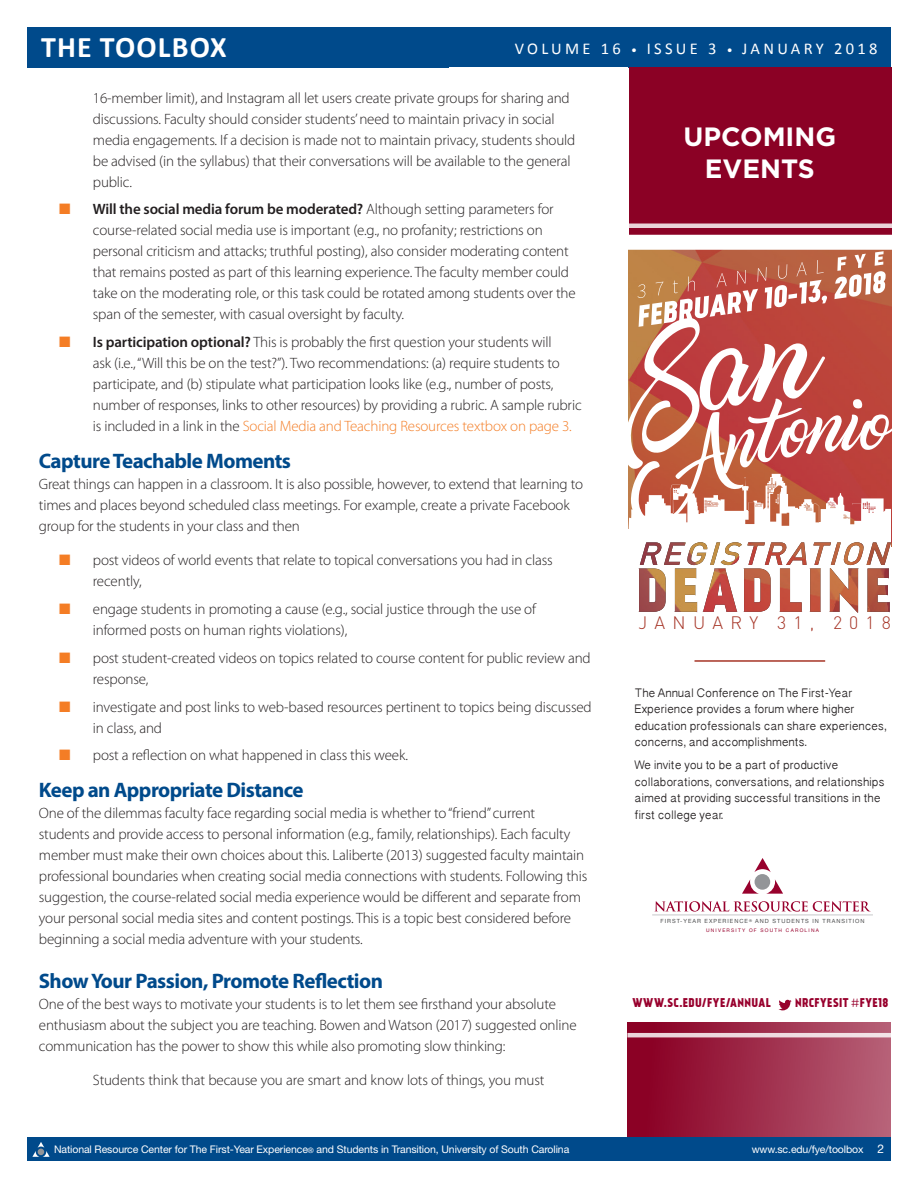
<style>
.page{position:relative;width:918px;height:1188px;background:#fff}
.page>*{position:absolute;margin:0;border:0;box-sizing:border-box;transform-origin:0 0}
.t1{font:700 30px "Calibri";letter-spacing:.04em;color:#fff}
.t2{font:700 26.4px "Gotham";color:#fff}
.Header_1{font:700 21px "Myriad Pro";letter-spacing:-.025em;color:#004a8b}
.t3{font:300 17.85px "DIN Pro";letter-spacing:.405em;color:#a63426}
.t4{font:16.5px "Calibri";letter-spacing:.2em;color:#fff}
.Header_2{font:300 15px/21px "Myriad Pro";letter-spacing:-.01em;color:#231f20}
.t5{font:13.65px/16.4px "Oriya Sangam MN";color:#231f20}
.t6{font:12px "Kankin";letter-spacing:.035em;color:#98012d}
.Body{font:10.5px "Helvetica Neue LT Std";letter-spacing:-.01em;color:#fff}
.t7{font:5.7px "Helvetica Neue";letter-spacing:.175em;color:#4b4c4d}
.t8{font:4.95px "Helvetica Neue";letter-spacing:.25em;color:#98012d}
.s1{font-size:12px}
.s2{color:#f47d25}
.s3{font-weight:600}
.s4{font-family:"Moon";font-weight:300}
.s5{font-size:7.5px}
</style>
<div class="page">
<div style="left:27px;top:27px;width:864px;height:41px;background:#004a8b"></div>
<div style="left:27px;top:1138px;width:864px;height:23px;background:#004a8b"></div>
<svg style="left:32px;top:1142px;width:18px;height:15px"></svg>
<div style="left:627px;top:1022px;width:264px;height:115px;background:linear-gradient(to right,#88001f,#b76278)"></div>
<div style="left:629px;top:67px;width:262px;height:168px;background:#8b0125"></div>
<hr style="left:629px;top:224px;width:270px;height:4px;background:#ead3d9">
<svg style="left:627px;top:1033px;width:264px;height:4px"></svg>
<svg style="left:654px;top:901px;width:217px;height:11px"></svg>
<hr style="left:652px;top:915px;width:221px;height:1px;background:#c7c8ca">
<svg style="left:754px;top:858px;width:17px;height:14px"></svg>
<svg style="left:742px;top:879px;width:17px;height:15px"></svg>
<svg style="left:766px;top:879px;width:17px;height:15px"></svg>
<div style="left:755px;top:874px;width:15px;height:16px;background:#939598;border-radius:50%"></div>
<svg style="left:779px;top:1000px;width:13px;height:10px"></svg>
<svg style="left:628px;top:251px;width:264px;height:361px"></svg>
<img style="left:639px;top:568px;width:251px;height:45px">
<hr style="left:695px;top:660px;width:130px;height:2px;background:#a63426">
<h1 class="t1" style="left:41px;top:28px;width:187px">THE TOOLBOX</h1>
<p class="t4" style="left:515px;top:38px;width:364px">VOLUME 16 <span class="s1">•</span> ISSUE 3 <span class="s1">•</span> JANUARY 2018</p>
<p class="Header_2" style="left:93px;top:87px;width:484px">16-member limit), and Instagram all let users create private groups for sharing and discussions. Faculty should consider students’ need to maintain privacy in social media engagements. If a decision is made not to maintain privacy, students should be advised (in the syllabus) that their conversations will be available to the general public.</p>
<p class="Header_2" style="left:93px;top:199px;width:484px;text-indent:-34px"><span class="s2">■</span> <span class="s3">Will the social media forum be moderated?</span> Although setting parameters for course-related social media use is important (e.g., no profanity; restrictions on personal criticism and attacks; truthful posting), also consider moderating content that remains posted as part of this learning experience. The faculty member could take on the moderating role, or this task could be rotated among students over the span of the semester, with casual oversight by faculty.</p>
<p class="Header_2" style="left:93px;top:331px;width:490px;text-indent:-34px"><span class="s2">■</span> <span class="s3">Is participation optional?</span> This is probably the first question your students will<br>ask (i.e., “Will this be on the test?”). Two recommendations: (a) require students to participate, and (b) stipulate what participation looks like (e.g., number of posts, number of responses, links to other resources) by providing a rubric. A sample rubric is included in a link in the <span class="s2">Social Media and Teaching Resources textbox on page 3.</span></p>
<p class="Header_1" style="left:39px;top:447px;width:254px">Capture Teachable Moments</p>
<p class="Header_2" style="left:39px;top:473px;width:546px">Great things can happen in a classroom. It is also possible, however, to extend that learning to times and places beyond scheduled class meetings. For example, create a private Facebook group for the students in your class and then</p>
<p class="Header_2" style="left:93px;top:550px;width:462px;text-indent:-34px"><span class="s2">■</span> post videos of world events that relate to topical conversations you had in class recently,</p>
<p class="Header_2" style="left:93px;top:598px;width:445px;text-indent:-34px"><span class="s2">■</span> engage students in promoting a cause (e.g., social justice through the use of informed posts on human rights violations),</p>
<p class="Header_2" style="left:93px;top:647px;width:499px;text-indent:-34px"><span class="s2">■</span> post student-created videos on topics related to course content for public review and response,</p>
<p class="Header_2" style="left:93px;top:696px;width:500px;text-indent:-34px"><span class="s2">■</span> investigate and post links to web-based resources pertinent to topics being discussed in class, and</p>
<p class="Header_2" style="left:59px;top:745px;width:351px"><span class="s2">■</span> post a reflection on what happened in class this week.</p>
<p class="Header_1" style="left:39px;top:776px;width:266px">Keep an Appropriate Distance</p>
<p class="Header_2" style="left:39px;top:802px;width:550px">One of the dilemmas faculty face regarding social media is whether to “friend” current students and provide access to personal information (e.g., family, relationships). Each faculty member must make their own choices about this. Laliberte (2013) suggested faculty maintain professional boundaries when creating social media connections with students. Following this suggestion, the course-related social media experience would be different and separate from your personal social media sites and content postings. This is a topic best considered before beginning a social media adventure with your students.</p>
<p class="Header_1" style="left:39px;top:967px;width:346px">Show Your Passion, Promote Reflection</p>
<p class="Header_2" style="left:39px;top:993px;width:539px">One of the best ways to motivate your students is to let them see firsthand your absolute enthusiasm about the subject you are teaching. Bowen and Watson (2017) suggested online communication has the power to show this while also promoting slow thinking:</p>
<p class="Header_2" style="left:93px;top:1069px;width:453px">Students think that because you are smart and know lots of things, you must</p>
<p class="t2" style="left:684px;top:119px;width:154px">UPCOMING</p>
<p class="t2" style="left:705px;top:151px;width:111px">EVENTS</p>
<p class="t3" style="left:639px;top:611px;width:254px">JANUARY 31, 2018</p>
<p class="t5" style="left:634px;top:684px;width:254px">The Annual Conference on The First-Year Experience provides a forum where higher education professionals can share experiences, concerns, and accomplishments.</p>
<p class="t5" style="left:634px;top:756px;width:252px">We invite you to be a part of productive collaborations, conversations, and relationships aimed at providing successful transitions in the first college year.</p>
<p class="t7" style="left:660px;top:918px;width:206px">FIRST-YEAR EXPERIENCE<sup>®</sup> AND STUDENTS IN TRANSITION</p>
<p class="t8" style="left:706px;top:927px;width:114px">UNIVERSITY OF SOUTH CAROLINA</p>
<p class="t6" style="left:632px;top:995px;width:140px">WWW.SC.EDU/FYE/ANNUAL</p>
<p class="t6" style="left:795px;top:995px;width:95px">NRCFYESIT <span class="s4">#</span>FYE18</p>
<p class="Body" style="left:54px;top:1143px;width:517px">National Resource Center for The First-Year Experience<span class="s5">®</span> and Students in Transition, University of South Carolina</p>
<p class="Body" style="left:752px;top:1143px;width:134px">www.sc.edu/fye/toolbox <span class="s1">2</span></p>
</div>
